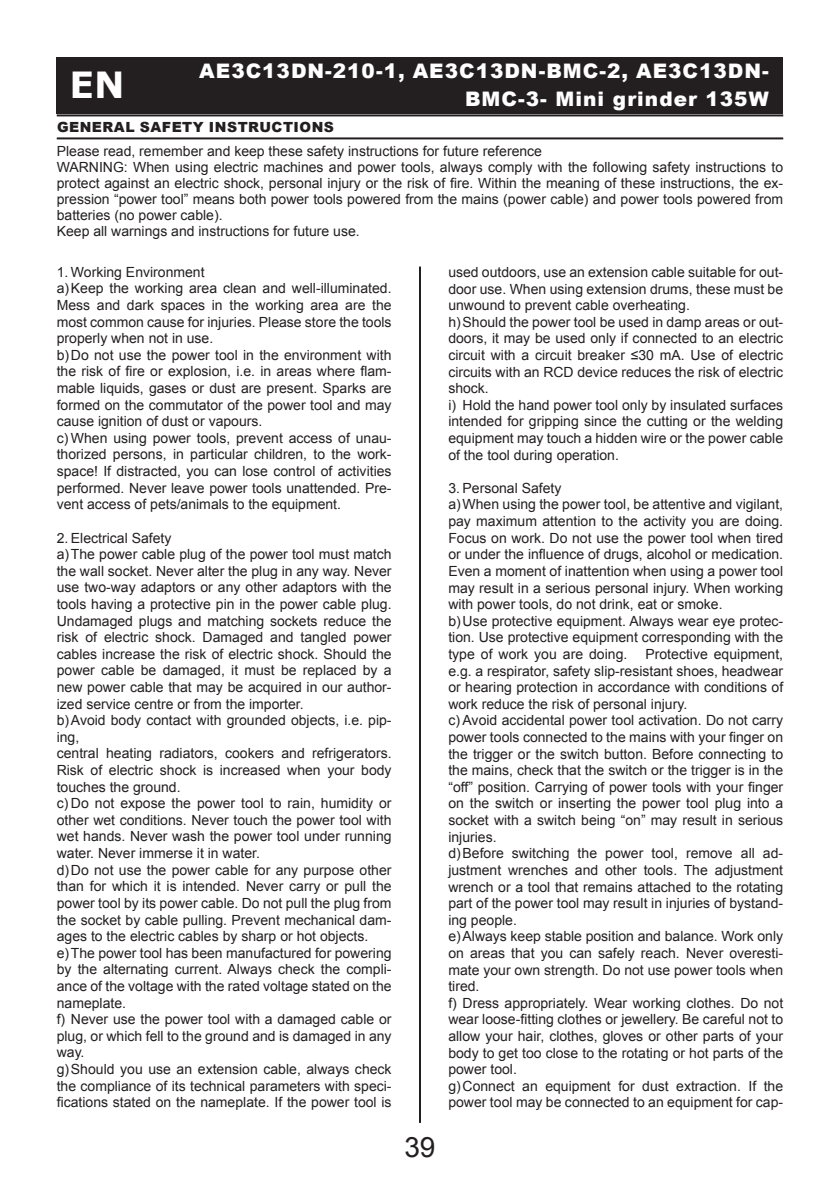
<style>
.page{position:relative;width:840px;height:1191px;background:#fff}
.page>*{position:absolute;margin:0;border:0;box-sizing:border-box;transform-origin:0 0}
.t1{font:700 36px "Verdana";color:#fff}
.t2{font:28px "Arial";color:#231f20}
.t3{font:900 20px "Arial";letter-spacing:.05em;color:#fff}
.t4{font:14px/16.6px "Arial";color:#231f20}
.t5{font:900 14px "Arial";letter-spacing:.035em;color:#231f20}
</style>
<div class="page">
<div style="left:57px;top:57px;width:725px;height:56px;background:#231f20"></div>
<svg style="left:193px;top:113px;width:580px;height:4px"></svg>
<hr style="left:419px;top:266px;width:2px;height:857px;background:#231f20">
<hr style="left:57px;top:114px;width:725px;height:2px;background:#231f20">
<hr style="left:57px;top:137px;width:725px;height:2px;background:#231f20">
<h1 class="t1" style="left:69px;top:59px;width:57px">EN</h1>
<h3 class="t3" style="left:199px;top:57px;width:570px">AE3C13DN-210-1, AE3C13DN-BMC-2, AE3C13DN-</h3>
<h3 class="t3" style="left:465px;top:85px;width:305px">BMC-3- Mini grinder 135W</h3>
<p class="t5" style="left:57px;top:117px;width:278px">GENERAL SAFETY INSTRUCTIONS</p>
<p class="t4" style="left:57px;top:143px;width:727px;line-height:16px">Please read, remember and keep these safety instructions for future reference<br>WARNING: When using electric machines and power tools, always comply with the following safety instructions to protect against an electric shock, personal injury or the risk of fire. Within the meaning of these instructions, the ex&shy;pression “power tool” means both power tools powered from the mains (power cable) and power tools powered from batteries (no power cable).<br>Keep all warnings and instructions for future use.</p>
<p class="t4" style="left:57px;top:263px;width:336px">1. Working Environment<br>a)Keep the working area clean and well-illuminated.<br>Mess and dark spaces in the working area are the most common cause for injuries. Please store the tools properly when not in use.<br>b)Do not use the power tool in the environment with the risk of fire or explosion, i.e. in areas where flam&shy;mable liquids, gases or dust are present. Sparks are formed on the commutator of the power tool and may cause ignition of dust or vapours.<br>c) When using power tools, prevent access of unau&shy;thorized persons, in particular children, to the work&shy;space! If distracted, you can lose control of activities performed. Never leave power tools unattended. Pre&shy;vent access of pets/animals to the equipment.</p>
<p class="t4" style="left:57px;top:529px;width:336px">2. Electrical Safety<br>a)The power cable plug of the power tool must match the wall socket. Never alter the plug in any way. Never use two-way adaptors or any other adaptors with the tools having a protective pin in the power cable plug.<br>Undamaged plugs and matching sockets reduce the risk of electric shock. Damaged and tangled power cables increase the risk of electric shock. Should the power cable be damaged, it must be replaced by a new power cable that may be acquired in our author&shy;ized service centre or from the importer.<br>b)Avoid body contact with grounded objects, i.e. pip&shy;ing,<br>central heating radiators, cookers and refrigerators.<br>Risk of electric shock is increased when your body touches the ground.<br>c) Do not expose the power tool to rain, humidity or other wet conditions. Never touch the power tool with wet hands. Never wash the power tool under running water. Never immerse it in water.<br>d)Do not use the power cable for any purpose other than for which it is intended. Never carry or pull the power tool by its power cable. Do not pull the plug from the socket by cable pulling. Prevent mechanical dam&shy;ages to the electric cables by sharp or hot objects. e)The power tool has been manufactured for powering by the alternating current. Always check the compli&shy;ance of the voltage with the rated voltage stated on the nameplate.<br>f) Never use the power tool with a damaged cable or plug, or which fell to the ground and is damaged in any way.<br>g)Should you use an extension cable, always check the compliance of its technical parameters with speci&shy;fications stated on the nameplate. If the power tool is</p>
<h2 class="t2" style="left:404px;top:1127px;width:33px">39</h2>
<p class="t4" style="left:448px;top:264px;width:336px">used outdoors, use an extension cable suitable for out&shy;door use. When using extension drums, these must be unwound to prevent cable overheating.<br>h)Should the power tool be used in damp areas or out&shy;doors, it may be used only if connected to an electric circuit with a circuit breaker ≤30 mA. Use of electric circuits with an RCD device reduces the risk of electric shock.<br>i) Hold the hand power tool only by insulated surfaces intended for gripping since the cutting or the welding equipment may touch a hidden wire or the power cable of the tool during operation.</p>
<p class="t4" style="left:448px;top:479px;width:336px">3. Personal Safety<br>a)When using the power tool, be attentive and vigilant, pay maximum attention to the activity you are doing.<br>Focus on work. Do not use the power tool when tired or under the influence of drugs, alcohol or medication.<br>Even a moment of inattention when using a power tool may result in a serious personal injury. When working with power tools, do not drink, eat or smoke.<br>b)Use protective equipment. Always wear eye protec&shy;tion. Use protective equipment corresponding with the type of work you are doing.</p>
<p class="t4" style="left:448px;top:645px;width:336px;text-indent:197px">Protective equipment, e.g. a respirator, safety slip-resistant shoes, headwear or hearing protection in accordance with conditions of work reduce the risk of personal injury.<br>c) Avoid accidental power tool activation. Do not carry power tools connected to the mains with your finger on the trigger or the switch button. Before connecting to the mains, check that the switch or the trigger is in the “off” position. Carrying of power tools with your finger on the switch or inserting the power tool plug into a socket with a switch being “on” may result in serious injuries.<br>d)Before switching the power tool, remove all ad&shy;justment wrenches and other tools. The adjustment wrench or a tool that remains attached to the rotating part of the power tool may result in injuries of bystand&shy;ing people.<br>e)Always keep stable position and balance. Work only on areas that you can safely reach. Never overesti&shy;mate your own strength. Do not use power tools when tired.<br>f) Dress appropriately. Wear working clothes. Do not wear loose-fitting clothes or jewellery. Be careful not to allow your hair, clothes, gloves or other parts of your body to get too close to the rotating or hot parts of the power tool.<br>g)Connect an equipment for dust extraction. If the power tool may be connected to an equipment for cap-</p>
</div>
